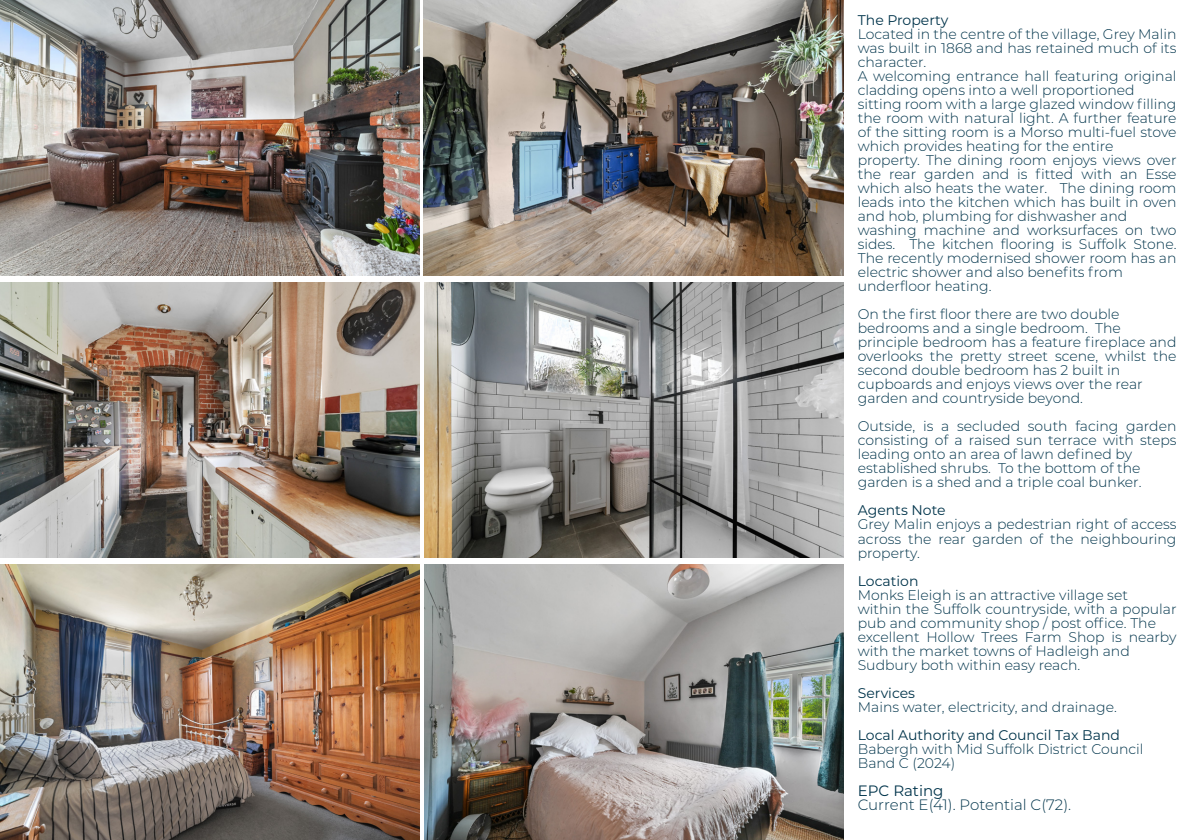
<style>
.page{position:relative;width:1191px;height:840px;background:#fff}
.page>*{position:absolute;margin:0;border:0;box-sizing:border-box;transform-origin:0 0}
.t1{font:300 15px "Montserrat";color:#00344b}
.t2{font:15px "Montserrat";color:#00344b}
.t3{font:300 14px/14px "Montserrat";color:#00344b;text-align:justify}
.t4{font:14px "Montserrat";color:#00344b}
</style>
<div class="page">
<img style="left:424px;top:282px;width:419px;height:275px">
<img style="left:0;top:282px;width:419px;height:275px">
<img style="left:424px;top:0;width:419px;height:276px">
<img style="left:0;top:0;width:419px;height:276px">
<img style="left:0;top:564px;width:419px;height:275px">
<img style="left:424px;top:564px;width:419px;height:275px">
<p class="t4" style="left:857px;top:10px;width:92px">The Property</p>
<p class="t3" style="left:857px;top:26px;width:320px">Located in the centre of the village, Grey Malin was built in 1868 and has retained much of its character.</p>
<p class="t3" style="left:857px;top:68px;width:320px">A welcoming entrance hall featuring original cladding opens into a well proportioned</p>
<p class="t3" style="left:857px;top:96px;width:320px">sitting room with a large glazed window filling the room with natural light. A further feature of the sitting room is a Morso multi-fuel stove which provides heating for the entire</p>
<p class="t3" style="left:857px;top:152px;width:320px">property. The dining room enjoys views over the rear garden and is fitted with an Esse which also heats the water. The dining room leads into the kitchen which has built in oven and hob, plumbing for dishwasher and</p>
<p class="t3" style="left:857px;top:222px;width:320px">washing machine and worksurfaces on two sides. The kitchen flooring is Suffolk Stone.<br>The recently modernised shower room has an electric shower and also benefits from</p>
<p class="t3" style="left:857px;top:278px;width:135px">underfloor heating.</p>
<p class="t3" style="left:857px;top:306px;width:263px">On the first floor there are two double</p>
<p class="t3" style="left:857px;top:320px;width:264px">bedrooms and a single bedroom. The</p>
<p class="t3" style="left:857px;top:334px;width:320px">principle bedroom has a feature fireplace and overlooks the pretty street scene, whilst the second double bedroom has 2 built in</p>
<p class="t3" style="left:857px;top:376px;width:286px">cupboards and enjoys views over the rear</p>
<p class="t3" style="left:857px;top:390px;width:227px">garden and countryside beyond.</p>
<p class="t3" style="left:857px;top:418px;width:320px">Outside, is a secluded south facing garden consisting of a raised sun terrace with steps leading onto an area of lawn defined by</p>
<p class="t3" style="left:857px;top:460px;width:284px">established shrubs. To the bottom of the</p>
<p class="t3" style="left:857px;top:474px;width:285px">garden is a shed and a triple coal bunker.</p>
<p class="t4" style="left:857px;top:500px;width:89px">Agents Note</p>
<p class="t3" style="left:857px;top:516px;width:320px">Grey Malin enjoys a pedestrian right of access across the rear garden of the neighbouring property.</p>
<p class="t4" style="left:857px;top:570px;width:62px">Location</p>
<p class="t3" style="left:857px;top:586px;width:272px">Monks Eleigh is an attractive village set</p>
<p class="t3" style="left:857px;top:600px;width:320px">within the Suffolk countryside, with a popular pub and community shop / post office. The</p>
<p class="t3" style="left:857px;top:628px;width:320px">excellent Hollow Trees Farm Shop is nearby with the market towns of Hadleigh and</p>
<p class="t3" style="left:857px;top:656px;width:224px">Sudbury both within easy reach.</p>
<p class="t4" style="left:857px;top:682px;width:59px">Services</p>
<p class="t3" style="left:857px;top:698px;width:260px">Mains water, electricity, and drainage.</p>
<p class="t4" style="left:857px;top:724px;width:264px">Local Authority and Council Tax Band</p>
<p class="t3" style="left:857px;top:740px;width:287px">Babergh with Mid Suffolk District Council</p>
<p class="t3" style="left:857px;top:754px;width:99px">Band C (2024)</p>
<p class="t2" style="left:857px;top:779px;width:87px">EPC Rating</p>
<p class="t1" style="left:857px;top:793px;width:215px">Current E(41). Potential C(72).</p>
</div>
